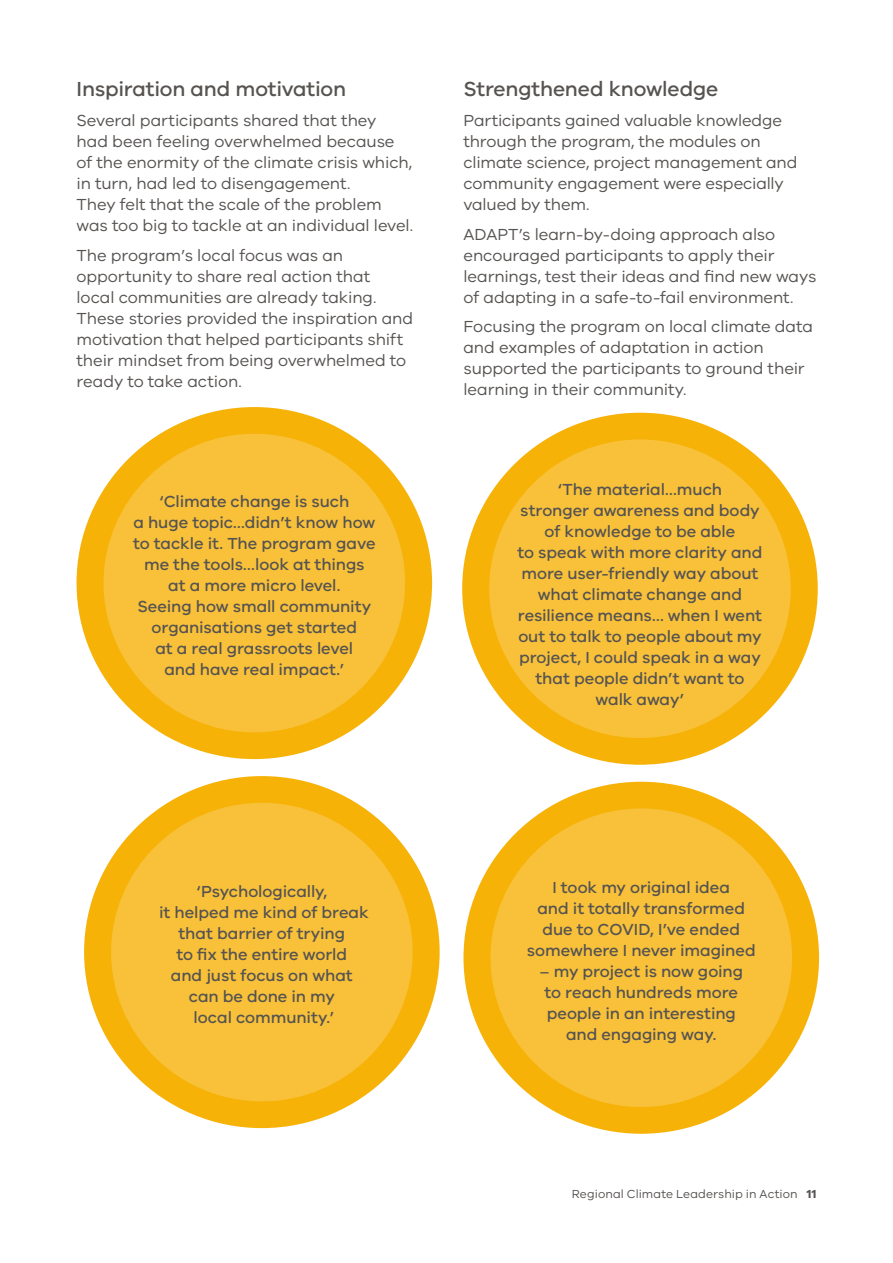
<style>
.page{position:relative;width:893px;height:1263px;background:#fff}
.page>*{position:absolute;margin:0;border:0;box-sizing:border-box;transform-origin:0 0}
.t1{font:500 21px "VIC";letter-spacing:-.01em;color:#565351}
.t2{font:16.5px/21px "VIC";letter-spacing:-.01em;color:#565351}
.t3{font:500 16.5px/21px "VIC";letter-spacing:-.005em;color:#565351;text-align:center}
.t4{font:12px "VIC";letter-spacing:.005em;color:#565351}
.s1{font-weight:700}
</style>
<div class="page">
<div style="left:84px;top:776px;width:356px;height:352px;background:#f6b207;border-radius:50%"></div>
<div style="left:111px;top:803px;width:302px;height:298px;background:#f8c139;border-radius:50%"></div>
<div style="left:77px;top:407px;width:355px;height:352px;background:#f6b207;border-radius:50%"></div>
<div style="left:104px;top:434px;width:301px;height:298px;background:#f8c139;border-radius:50%"></div>
<div style="left:462px;top:413px;width:356px;height:352px;background:#f6b207;border-radius:50%"></div>
<div style="left:489px;top:439px;width:302px;height:299px;background:#f8c139;border-radius:50%"></div>
<div style="left:463px;top:782px;width:356px;height:352px;background:#f6b207;border-radius:50%"></div>
<div style="left:490px;top:808px;width:302px;height:299px;background:#f8c139;border-radius:50%"></div>
<p class="t1" style="left:77px;top:77px;width:271px">Inspiration and motivation</p>
<p class="t2" style="left:77px;top:109px;width:338px">Several participants shared that they<br>had been feeling overwhelmed because of the enormity of the climate crisis which, in turn, had led to disengagement.<br>They felt that the scale of the problem was too big to tackle at an individual level.</p>
<p class="t2" style="left:77px;top:244px;width:338px">The program’s local focus was an opportunity to share real action that<br>local communities are already taking.<br>These stories provided the inspiration and motivation that helped participants shift their mindset from being overwhelmed to ready to take action.</p>
<p class="t3" style="left:133px;top:491px;width:244px">‘Climate change is such<br>a huge topic…didn’t know how to tackle it. The program gave me the tools…look at things<br>at a more micro level.<br>Seeing how small community organisations get started<br>at a real grassroots level<br>and have real impact.’</p>
<p class="t1" style="left:463px;top:77px;width:256px">Strengthened knowledge</p>
<p class="t2" style="left:463px;top:109px;width:335px">Participants gained valuable knowledge through the program, the modules on climate science, project management and community engagement were especially valued by them.</p>
<p class="t2" style="left:463px;top:223px;width:354px">ADAPT’s learn-by-doing approach also encouraged participants to apply their learnings, test their ideas and find new ways of adapting in a safe-to-fail environment.</p>
<p class="t2" style="left:463px;top:315px;width:351px">Focusing the program on local climate data and examples of adaptation in action supported the participants to ground their learning in their community.</p>
<p class="t3" style="left:517px;top:479px;width:246px">‘The material…much<br>stronger awareness and body of knowledge to be able<br>to speak with more clarity and more user-friendly way about what climate change and resilience means… when I went out to talk to people about my project, I could speak in a way that people didn’t want to walk away’</p>
<p class="t3" style="left:159px;top:881px;width:211px">‘Psychologically,<br>it helped me kind of break that barrier of trying<br>to fix the entire world<br>and just focus on what can be done in my<br>local community.’</p>
<p class="t3" style="left:527px;top:876px;width:230px">I took my original idea<br>and it totally transformed due to COVID, I’ve ended somewhere I never imagined</p>
<p class="t3" style="left:539px;top:960px;width:205px">– my project is now going to reach hundreds more people in an interesting and engaging way.</p>
<p class="t4" style="left:572px;top:1187px;width:246px">Regional Climate Leadership in Action <span class="s1">11</span></p>
</div>
